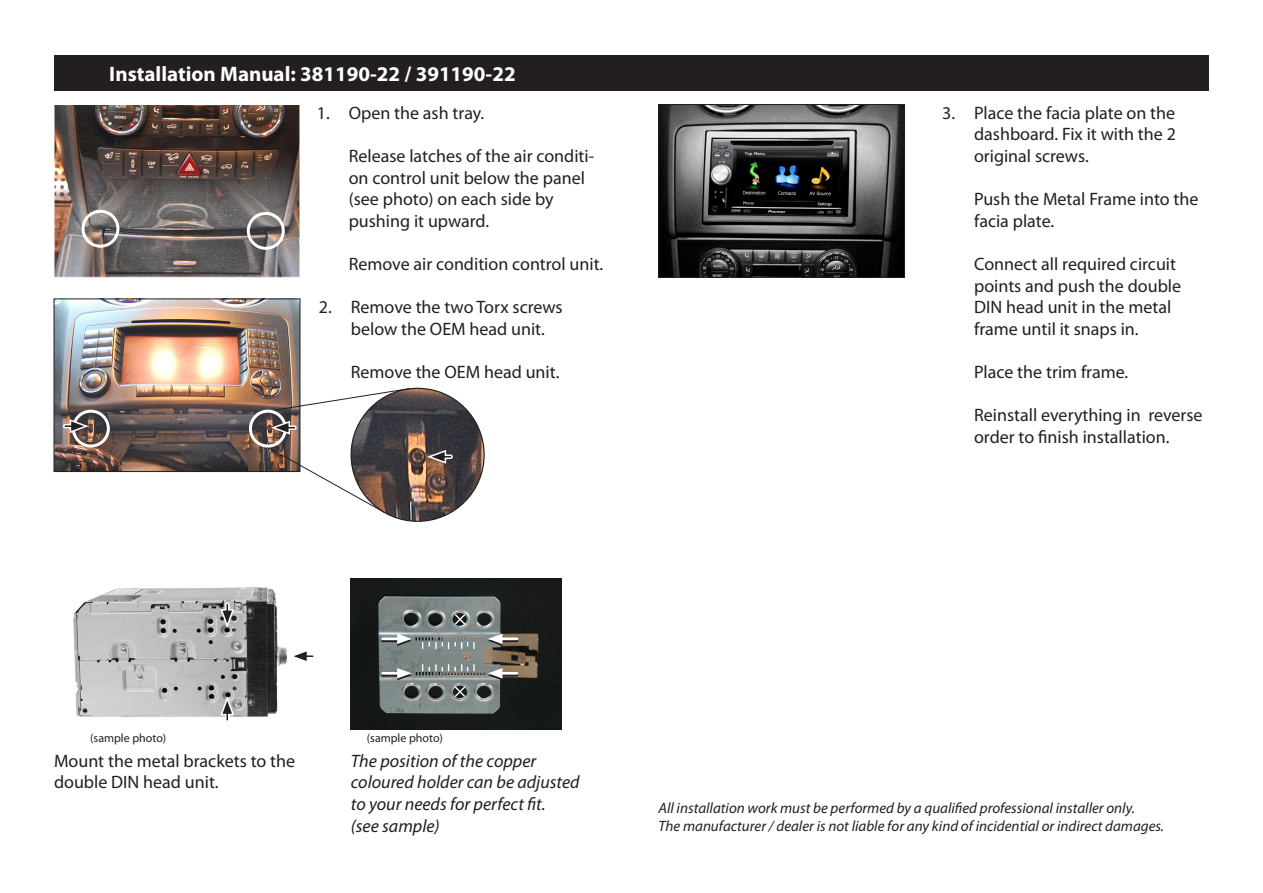
<style>
.page{position:relative;width:1263px;height:893px;background:#fff}
.page>*{position:absolute;margin:0;border:0;box-sizing:border-box;transform-origin:0 0}
.t1{font:700 21px "Myriad Pro";color:#fff}
.t2{font:18px/21.6px "Myriad Pro";color:#231f20}
.t3{font:italic 18px/21.6px "Myriad Pro";color:#231f20}
.t4{font:italic 15px "Myriad Pro";color:#231f20}
.t5{font:12px "Myriad Pro";color:#231f20}
</style>
<div class="page">
<img style="left:73px;top:587px;width:215px;height:130px">
<svg style="left:219px;top:695px;width:16px;height:26px"></svg>
<svg style="left:219px;top:602px;width:16px;height:27px"></svg>
<img style="left:351px;top:578px;width:211px;height:151px">
<svg style="left:429px;top:665px;width:46px;height:33px"></svg>
<svg style="left:429px;top:642px;width:46px;height:6px"></svg>
<hr style="left:497px;top:639px;width:20px;height:3px;background:#231f20">
<hr style="left:497px;top:637px;width:20px;height:3px;background:#fff">
<svg style="left:488px;top:634px;width:14px;height:12px"></svg>
<hr style="left:497px;top:674px;width:20px;height:3px;background:#231f20">
<hr style="left:497px;top:672px;width:20px;height:3px;background:#fff">
<svg style="left:488px;top:668px;width:14px;height:12px"></svg>
<hr style="left:383px;top:639px;width:19px;height:3px;background:#231f20">
<hr style="left:383px;top:637px;width:19px;height:3px;background:#fff">
<svg style="left:397px;top:634px;width:15px;height:12px"></svg>
<hr style="left:383px;top:674px;width:19px;height:3px;background:#231f20">
<hr style="left:383px;top:672px;width:19px;height:3px;background:#fff">
<svg style="left:397px;top:668px;width:15px;height:12px"></svg>
<svg style="left:454px;top:613px;width:12px;height:13px"></svg>
<svg style="left:294px;top:651px;width:20px;height:10px"></svg>
<img style="left:56px;top:106px;width:242px;height:169px">
<div style="left:54px;top:104px;width:246px;height:173px;border:1px solid #fff"></div>
<div style="left:247px;top:212px;width:38px;height:38px;border:3px solid #fff;border-radius:50%"></div>
<div style="left:81px;top:210px;width:38px;height:38px;border:3px solid #fff;border-radius:50%"></div>
<img style="left:660px;top:106px;width:243px;height:169px">
<div style="left:658px;top:104px;width:247px;height:173px;border:1px solid #231f20"></div>
<img style="left:54px;top:299px;width:430px;height:222px">
<div style="left:54px;top:55px;width:1154px;height:35px;background:#231f20"></div>
<p class="t1" style="left:109px;top:60px;width:408px">Installation Manual: 381190-22 / 391190-22</p>
<p class="t2" style="left:317px;top:102px;width:169px">1. Open the ash tray.</p>
<p class="t2" style="left:349px;top:145px;width:247px">Release latches of the air conditi&shy;on control unit below the panel</p>
<p class="t2" style="left:349px;top:188px;width:206px">(see photo) on each side by pushing it upward.</p>
<p class="t2" style="left:349px;top:253px;width:256px">Remove air condition control unit.</p>
<p class="t2" style="left:319px;top:296px;width:245px">2. Remove the two Torx screws</p>
<p class="t2" style="left:351px;top:318px;width:196px">below the OEM head unit.</p>
<p class="t2" style="left:351px;top:361px;width:210px">Remove the OEM head unit.</p>
<p class="t2" style="left:974px;top:102px;width:203px;text-align:justify;text-indent:-32px">3. Place the facia plate on the dashboard. Fix it with the 2 original screws.</p>
<p class="t2" style="left:974px;top:188px;width:226px">Push the Metal Frame into the facia plate.</p>
<p class="t2" style="left:974px;top:253px;width:209px">Connect all required circuit points and push the double<br>DIN head unit in the metal frame until it snaps in.</p>
<p class="t2" style="left:974px;top:361px;width:156px">Place the trim frame.</p>
<p class="t2" style="left:974px;top:404px;width:230px">Reinstall everything in reverse order to finish installation.</p>
<p class="t5" style="left:90px;top:731px;width:78px">(sample photo)</p>
<p class="t5" style="left:367px;top:731px;width:78px">(sample photo)</p>
<p class="t2" style="left:54px;top:750px;width:243px">Mount the metal brackets to the double DIN head unit.</p>
<p class="t3" style="left:351px;top:750px;width:187px">The position of the copper</p>
<p class="t3" style="left:351px;top:771px;width:230px">coloured holder can be adjusted to your needs for perfect fit.</p>
<p class="t3" style="left:351px;top:814px;width:90px">(see sample)</p>
<p class="t4" style="left:658px;top:799px;width:478px">All installation work must be performed by a qualified professional installer only.</p>
<p class="t4" style="left:658px;top:817px;width:507px">The manufacturer / dealer is not liable for any kind of incidential or indirect damages.</p>
</div>
